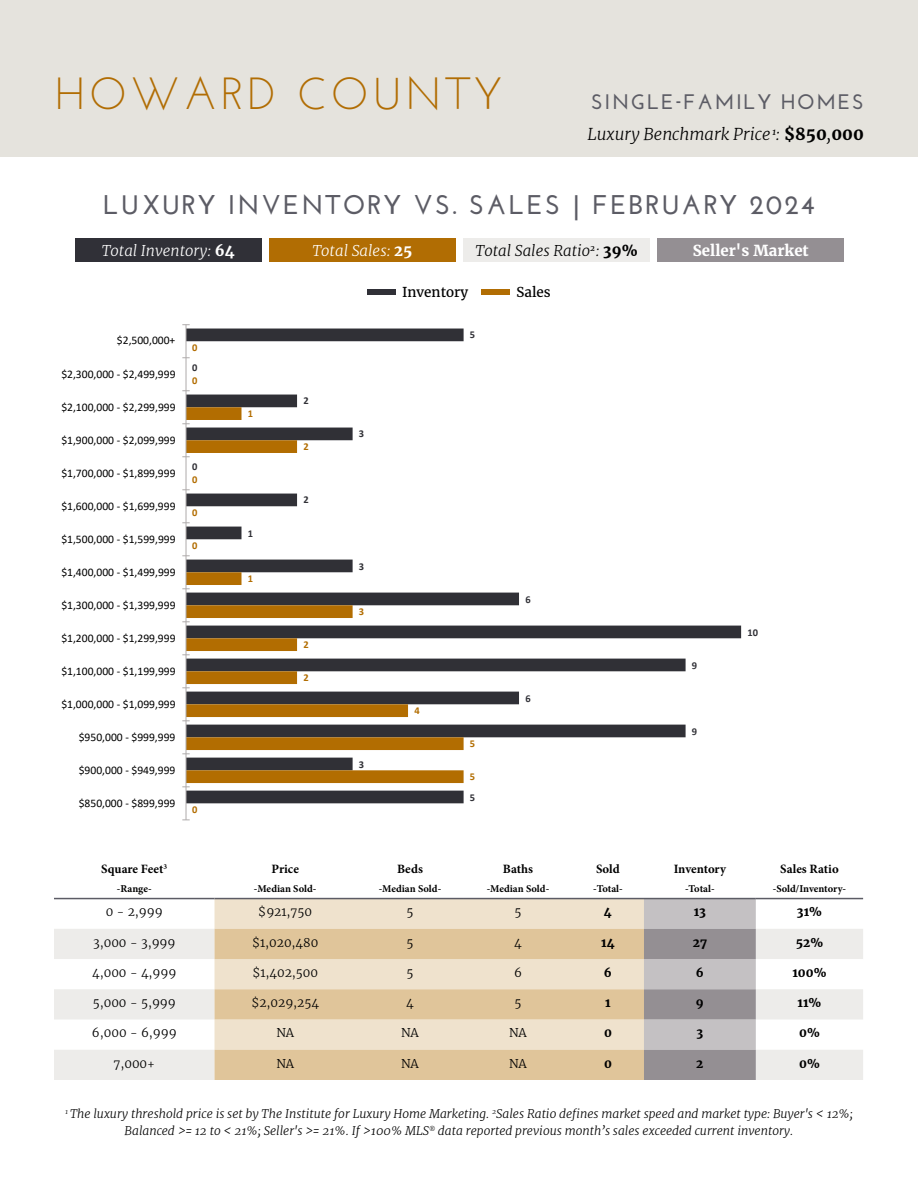
<style>
.page{position:relative;width:918px;height:1188px;background:#fff}
.page>*{position:absolute;margin:0;border:0;box-sizing:border-box;transform-origin:0 0}
.t1{font:45px "Josefin Sans";letter-spacing:.08em;color:#b16d03}
.t2{font:700 27px "Josefin Sans";letter-spacing:.08em;color:#5c5c65}
.t3{font:700 21px "Josefin Sans";letter-spacing:.08em;color:#5c5c65}
.t4{font:italic 300 16.5px "Merriweather";color:#000}
.t5{font:italic 300 15px "Merriweather";color:#fff}
.t6{font:italic 300 15px "Merriweather";color:#000}
.t7{font:700 15px "Merriweather";color:#fff}
.t8{font:13.5px "Merriweather";color:#000}
.t9{font:700 12.75px "Minion Pro";color:#000}
.t10{font:italic 300 12px/16.5px "Merriweather";color:#000;text-align:center}
.t11{font:300 12px "Merriweather";color:#000}
.t12{font:700 12px "Merriweather";color:#000}
.t13{font:11.55px "Calibri";color:#000}
.t14{font:700 10.5px "Minion Pro";color:#000}
.t15{font:700 10.5px "Calibri";color:#303036}
.t16{font:700 10.5px "Calibri";color:#b26d01}
.s1{font-weight:700;font-style:normal}
</style>
<div class="page">
<div style="left:0;top:0;width:918px;height:158px;background:#e5e3dd"></div>
<div style="left:215px;top:899px;width:429px;height:30px;background:#efe2cd"></div>
<svg style="left:54px;top:929px;width:809px;height:151px;fill:#edecea"></svg>
<svg style="left:215px;top:929px;width:429px;height:151px;fill:#e0c59a"></svg>
<svg style="left:644px;top:899px;width:112px;height:181px"></svg>
<hr style="left:54px;top:898px;width:161px;height:1px;background:#5c5c65">
<hr style="left:215px;top:898px;width:141px;height:1px;background:#5c5c65">
<hr style="left:356px;top:898px;width:108px;height:1px;background:#5c5c65">
<hr style="left:464px;top:898px;width:108px;height:1px;background:#5c5c65">
<hr style="left:572px;top:898px;width:72px;height:1px;background:#5c5c65">
<hr style="left:644px;top:898px;width:112px;height:1px;background:#5c5c65">
<hr style="left:756px;top:898px;width:107px;height:1px;background:#5c5c65">
<svg style="left:187px;top:329px;width:554px;height:474px"></svg>
<svg style="left:187px;top:407px;width:277px;height:376px"></svg>
<hr style="left:186px;top:325px;width:1px;height:495px;background:#afabab">
<div style="left:367px;top:289px;width:29px;height:5px;background:#303037"></div>
<div style="left:482px;top:289px;width:28px;height:5px;background:#b16d03"></div>
<div style="left:657px;top:238px;width:187px;height:24px;background:#948f93"></div>
<div style="left:75px;top:238px;width:187px;height:24px;background:#303037"></div>
<div style="left:269px;top:238px;width:187px;height:24px;background:#b16d03"></div>
<div style="left:463px;top:238px;width:187px;height:24px;background:#edecea"></div>
<h1 class="t1" style="left:54px;top:65px;width:450px">HOWARD COUNTY</h1>
<h3 class="t3" style="left:591px;top:89px;width:274px">SINGLE-FAMILY HOMES</h3>
<h3 class="t4" style="left:588px;top:124px;width:278px">Luxury Benchmark Price <sup>1</sup>: <span class="s1">$850</span>,<span class="s1">000</span></h3>
<h2 class="t2" style="left:103px;top:188px;width:713px">LUXURY INVENTORY VS. SALES | FEBRUARY 2024</h2>
<p class="t5" style="left:102px;top:241px;width:135px">Total Inventory: <span class="s1">64</span></p>
<p class="t5" style="left:312px;top:241px;width:101px">Total Sales: <span class="s1">25</span></p>
<p class="t6" style="left:476px;top:241px;width:164px">Total Sales Ratio<sup>2</sup> : <span class="s1">39%</span></p>
<p class="t7" style="left:693px;top:241px;width:117px">Seller's Market</p>
<p class="t13" style="left:117px;top:333px;width:60px">$2,500,000+</p>
<p class="t13" style="left:61px;top:366px;width:116px">$2,300,000 - $2,499,999</p>
<p class="t13" style="left:61px;top:399px;width:116px">$2,100,000 - $2,299,999</p>
<p class="t13" style="left:61px;top:432px;width:116px">$1,900,000 - $2,099,999</p>
<p class="t13" style="left:61px;top:465px;width:116px">$1,700,000 - $1,899,999</p>
<p class="t13" style="left:61px;top:498px;width:116px">$1,600,000 - $1,699,999</p>
<p class="t13" style="left:61px;top:531px;width:116px">$1,500,000 - $1,599,999</p>
<p class="t13" style="left:61px;top:564px;width:116px">$1,400,000 - $1,499,999</p>
<p class="t13" style="left:61px;top:597px;width:116px">$1,300,000 - $1,399,999</p>
<p class="t13" style="left:61px;top:630px;width:116px">$1,200,000 - $1,299,999</p>
<p class="t13" style="left:61px;top:663px;width:116px">$1,100,000 - $1,199,999</p>
<p class="t13" style="left:61px;top:696px;width:116px">$1,000,000 - $1,099,999</p>
<p class="t13" style="left:79px;top:729px;width:98px">$950,000 - $999,999</p>
<p class="t13" style="left:79px;top:762px;width:98px">$900,000 - $949,999</p>
<p class="t13" style="left:79px;top:795px;width:98px">$850,000 - $899,999</p>
<p class="t16" style="left:192px;top:340px;width:7px">0</p>
<p class="t16" style="left:192px;top:373px;width:7px">0</p>
<p class="t15" style="left:192px;top:360px;width:7px">0</p>
<p class="t15" style="left:192px;top:460px;width:7px">0</p>
<p class="t16" style="left:192px;top:472px;width:7px">0</p>
<p class="t16" style="left:192px;top:505px;width:7px">0</p>
<p class="t16" style="left:192px;top:538px;width:7px">0</p>
<p class="t16" style="left:192px;top:803px;width:7px">0</p>
<p class="t9" style="left:101px;top:860px;width:67px">Square Feet<sup>3</sup></p>
<p class="t14" style="left:117px;top:882px;width:36px">-Range-</p>
<p class="t16" style="left:248px;top:406px;width:7px">1</p>
<p class="t15" style="left:248px;top:526px;width:7px">1</p>
<p class="t16" style="left:248px;top:571px;width:7px">1</p>
<p class="t15" style="left:303px;top:394px;width:7px">2</p>
<p class="t16" style="left:303px;top:439px;width:7px">2</p>
<p class="t15" style="left:303px;top:493px;width:7px">2</p>
<p class="t16" style="left:303px;top:637px;width:7px">2</p>
<p class="t16" style="left:303px;top:670px;width:7px">2</p>
<p class="t9" style="left:272px;top:860px;width:29px">Price</p>
<p class="t14" style="left:254px;top:882px;width:64px">-Median Sold-</p>
<p class="t15" style="left:359px;top:427px;width:7px">3</p>
<p class="t8" style="left:402px;top:284px;width:68px">Inventory</p>
<p class="t8" style="left:516px;top:284px;width:36px">Sales</p>
<p class="t15" style="left:470px;top:327px;width:7px">5</p>
<p class="t15" style="left:359px;top:559px;width:7px">3</p>
<p class="t16" style="left:359px;top:604px;width:7px">3</p>
<p class="t15" style="left:525px;top:592px;width:7px">6</p>
<p class="t15" style="left:359px;top:757px;width:7px">3</p>
<p class="t16" style="left:414px;top:703px;width:7px">4</p>
<p class="t9" style="left:397px;top:860px;width:27px">Beds</p>
<p class="t14" style="left:379px;top:882px;width:64px">-Median Sold-</p>
<p class="t16" style="left:470px;top:736px;width:7px">5</p>
<p class="t16" style="left:470px;top:769px;width:7px">5</p>
<p class="t15" style="left:470px;top:790px;width:7px">5</p>
<p class="t15" style="left:525px;top:691px;width:7px">6</p>
<p class="t9" style="left:503px;top:860px;width:32px">Baths</p>
<p class="t14" style="left:487px;top:882px;width:64px">-Median Sold-</p>
<p class="t9" style="left:596px;top:860px;width:25px">Sold</p>
<p class="t14" style="left:593px;top:882px;width:31px">-Total-</p>
<p class="t15" style="left:692px;top:658px;width:7px">9</p>
<p class="t15" style="left:692px;top:724px;width:7px">9</p>
<p class="t15" style="left:748px;top:625px;width:12px">10</p>
<p class="t9" style="left:674px;top:860px;width:54px">Inventory</p>
<p class="t14" style="left:685px;top:882px;width:31px">-Total-</p>
<p class="t9" style="left:780px;top:860px;width:60px">Sales Ratio</p>
<p class="t14" style="left:773px;top:882px;width:75px">-Sold/Inventory-</p>
<p class="t11" style="left:106px;top:905px;width:58px">0 - 2,999</p>
<p class="t11" style="left:258px;top:905px;width:55px">$921,750</p>
<p class="t11" style="left:406px;top:905px;width:8px">5</p>
<p class="t11" style="left:514px;top:905px;width:8px">5</p>
<p class="t12" style="left:604px;top:905px;width:9px">4</p>
<p class="t12" style="left:694px;top:905px;width:14px">13</p>
<p class="t12" style="left:797px;top:905px;width:27px">31%</p>
<p class="t11" style="left:93px;top:935px;width:84px">3,000 - 3,999</p>
<p class="t11" style="left:252px;top:935px;width:68px">$1,020,480</p>
<p class="t11" style="left:406px;top:935px;width:8px">5</p>
<p class="t11" style="left:514px;top:935px;width:9px">4</p>
<p class="t12" style="left:601px;top:935px;width:15px">14</p>
<p class="t12" style="left:693px;top:935px;width:16px">27</p>
<p class="t12" style="left:796px;top:935px;width:29px">52%</p>
<p class="t11" style="left:92px;top:965px;width:86px">4,000 - 4,999</p>
<p class="t11" style="left:252px;top:965px;width:67px">$1,402,500</p>
<p class="t11" style="left:406px;top:965px;width:8px">5</p>
<p class="t11" style="left:514px;top:965px;width:9px">6</p>
<p class="t12" style="left:604px;top:965px;width:10px">6</p>
<p class="t12" style="left:696px;top:965px;width:10px">6</p>
<p class="t12" style="left:792px;top:965px;width:36px">100%</p>
<p class="t11" style="left:93px;top:995px;width:85px">5,000 - 5,999</p>
<p class="t11" style="left:251px;top:995px;width:69px">$2,029,254</p>
<p class="t11" style="left:406px;top:995px;width:9px">4</p>
<p class="t11" style="left:514px;top:995px;width:8px">5</p>
<p class="t12" style="left:605px;top:995px;width:7px">1</p>
<p class="t12" style="left:696px;top:995px;width:9px">9</p>
<p class="t12" style="left:798px;top:995px;width:25px">11%</p>
<p class="t11" style="left:92px;top:1026px;width:86px">6,000 - 6,999</p>
<p class="t11" style="left:276px;top:1026px;width:19px">NA</p>
<p class="t11" style="left:401px;top:1026px;width:19px">NA</p>
<p class="t11" style="left:509px;top:1026px;width:19px">NA</p>
<p class="t12" style="left:604px;top:1026px;width:9px">0</p>
<p class="t12" style="left:697px;top:1026px;width:8px">3</p>
<p class="t12" style="left:799px;top:1026px;width:22px">0%</p>
<p class="t11" style="left:113px;top:1056px;width:43px">7,000+</p>
<p class="t11" style="left:276px;top:1056px;width:19px">NA</p>
<p class="t11" style="left:401px;top:1056px;width:19px">NA</p>
<p class="t11" style="left:509px;top:1056px;width:19px">NA</p>
<p class="t12" style="left:604px;top:1056px;width:9px">0</p>
<p class="t12" style="left:696px;top:1056px;width:9px">2</p>
<p class="t12" style="left:799px;top:1056px;width:22px">0%</p>
<p class="t10" style="left:65px;top:1106px;width:789px"><sup>1</sup> The luxury threshold price is set by The Institute for Luxury Home Marketing. <sup>2</sup>Sales Ratio defines market speed and market type: Buyer's &lt; 12%;<br>Balanced &gt;= 12 to &lt; 21%; Seller's &gt;= 21%. If &gt;100% MLS<sup>®</sup> data reported previous month’s sales exceeded current inventory.</p>
</div>
